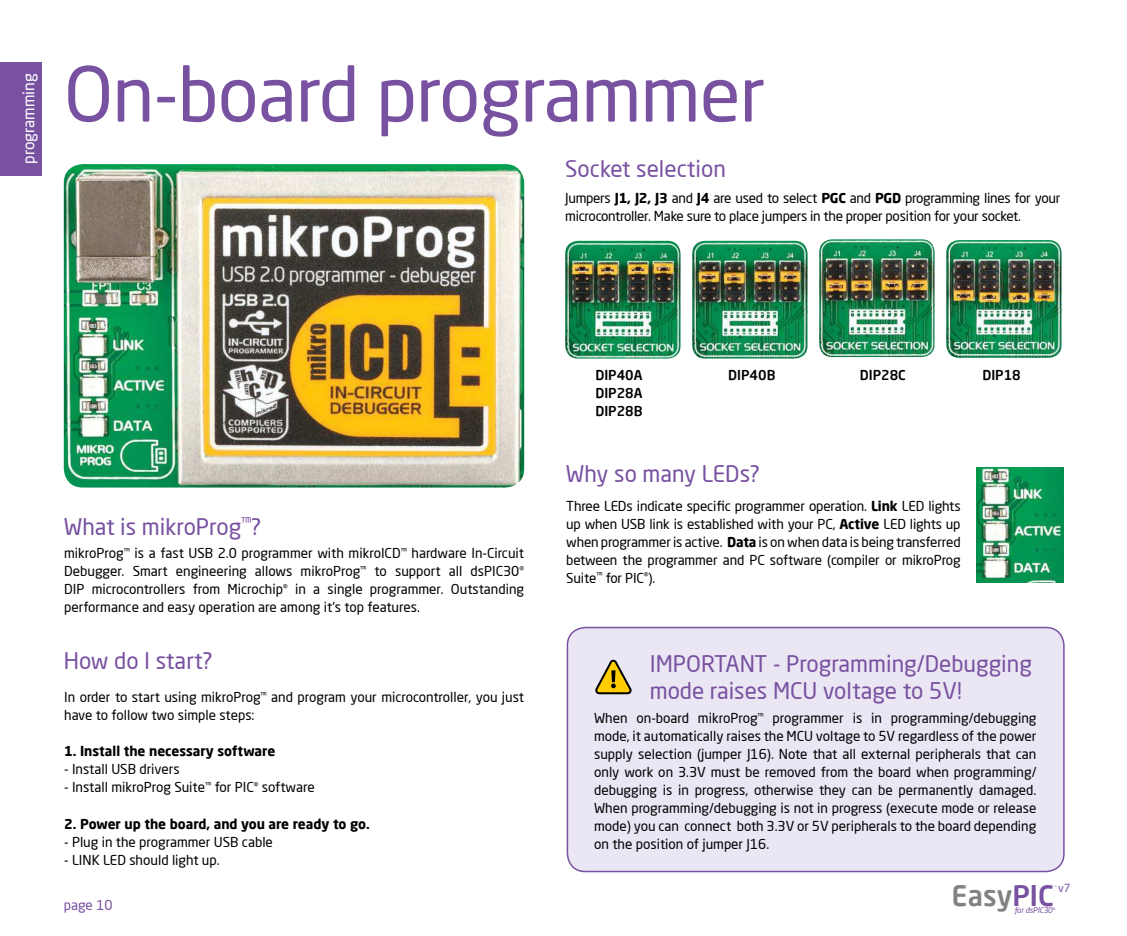
<style>
.page{position:relative;width:1127px;height:936px;background:#fff}
.page>*{position:absolute;margin:0;border:0;box-sizing:border-box;transform-origin:0 0}
.t1{font:75px "Neo Sans Pro";letter-spacing:-.01em;color:#7851a1}
.t2{font:500 27.9px "Neo Sans Pro";color:#808284}
.t3{font:22.5px/27px "Neo Sans Pro";color:#7851a1}
.t4{font:15.75px "Neo Sans Pro";color:#fff}
.t5{font:13.5px/18px "Neo Sans Pro";color:#000;text-align:justify}
.t6{font:13.5px/18px "Neo Sans Pro";letter-spacing:-.02em;color:#000}
.t7{font:700 13.5px "Neo Sans Pro";color:#000}
.t8{font:500 13.5px/18px "Neo Sans Pro";color:#000}
.t9{font:13.5px "Neo Sans Pro";color:#7851a1}
.t10{font:10.95px "Neo Sans Pro";color:#7851a1}
.t11{font:italic 7.8px "Neo Sans Pro";letter-spacing:-.02em;color:#7851a1}
.s1{font-weight:700}
.s2{color:#7851a1}
</style>
<div class="page">
<img style="left:64px;top:164px;width:460px;height:323px">
<div style="left:0;top:62px;width:42px;height:114px;background:#7851a1"></div>
<img style="left:976px;top:467px;width:88px;height:115px">
<img style="left:565px;top:241px;width:115px;height:117px">
<img style="left:819px;top:239px;width:115px;height:118px">
<img style="left:692px;top:241px;width:115px;height:117px">
<img style="left:946px;top:240px;width:115px;height:118px">
<div style="left:567px;top:627px;width:497px;height:244px;background:#ebe6f3;border-radius:18px"></div>
<div style="left:567px;top:626px;width:497px;height:246px;border:2px solid #7851a1;border-radius:18px"></div>
<svg style="left:595px;top:659px;width:36px;height:35px"></svg>
<p class="t4" style="left:22px;top:164px;width:92px;rotate:-90deg">programming</p>
<h1 class="t1" style="left:64px;top:64px;width:703px">On-board programmer</h1>
<h3 class="t3" style="left:565px;top:158px;width:162px">Socket selection</h3>
<p class="t6" style="left:565px;top:190px;width:497px">Jumpers <span class="s1">J1, J2, J3</span> and <span class="s1">J4</span> are used to select <span class="s1">PGC</span> and <span class="s1">PGD</span> programming lines for your microcontroller. Make sure to place jumpers in the proper position for your socket.</p>
<h3 class="t3" style="left:64px;top:514px;width:199px">What is mikroProg<sup>™</sup>?</h3>
<p class="t5" style="left:64px;top:545px;width:461px">mikroProg<sup>™</sup> is a fast USB 2.0 programmer with mikroICD<sup>™</sup> hardware In-Circuit Debugger. Smart engineering allows mikroProg<sup>™</sup> to support all dsPIC30<sup>® </sup>DIP microcontrollers from Microchip<sup>®</sup> in a single programmer. Outstanding performance and easy operation are among it's top features.</p>
<h3 class="t3" style="left:64px;top:649px;width:150px">How do I start?</h3>
<p class="t5" style="left:64px;top:689px;width:461px">In order to start using mikroProg<sup>™</sup> and program your microcontroller, you just have to follow two simple steps:</p>
<p class="t7" style="left:64px;top:746px;width:213px">1. Install the necessary software</p>
<p class="t5" style="left:64px;top:761px;width:117px">- Install USB drivers</p>
<p class="t5" style="left:64px;top:779px;width:252px">- Install mikroProg Suite<sup>™</sup> for PIC<sup>®</sup> software</p>
<p class="t7" style="left:64px;top:818px;width:307px">2. Power up the board, and you are ready to go.</p>
<p class="t5" style="left:64px;top:833px;width:210px">- Plug in the programmer USB cable</p>
<p class="t5" style="left:64px;top:851px;width:157px">- LINK LED should light up.</p>
<p class="t9" style="left:64px;top:899px;width:50px">page 10</p>
<p class="t8" style="left:595px;top:367px;width:49px">DIP40A</p>
<p class="t8" style="left:728px;top:367px;width:49px">DIP40B</p>
<p class="t8" style="left:860px;top:367px;width:47px">DIP28C</p>
<p class="t8" style="left:595px;top:385px;width:49px">DIP28A<br>DIP28B</p>
<h3 class="t3" style="left:566px;top:462px;width:196px">Why so many LEDs?</h3>
<p class="t5" style="left:566px;top:496px;width:396px">Three LEDs indicate specific programmer operation. <span class="s1">Link</span> LED lights up when USB link is established with your PC, <span class="s1">Active</span> LED lights up when programmer is active. <span class="s1">Data</span> is on when data is being transferred between the programmer and PC software (compiler or mikroProg Suite<sup>™</sup> for PIC<sup>®</sup>).</p>
<p class="t8" style="left:982px;top:367px;width:40px">DIP18</p>
<h3 class="t3" style="left:650px;top:652px;width:384px">IMPORTANT - Programming/Debugging mode raises MCU voltage to 5V!</h3>
<p class="t5" style="left:594px;top:710px;width:444px">When on-board mikroProg<sup>™</sup> programmer is in programming/debugging mode, it automatically raises the MCU voltage to 5V regardless of the power supply selection (jumper J16). Note that all external peripherals that can only work on 3.3V must be removed from the board when programming/ debugging is in progress, otherwise they can be permanently damaged.<br>When programming/debugging is not in progress (execute mode or release mode) you can connect both 3.3V or 5V peripherals to the board depending on the position of jumper J16.</p>
<p class="t10" style="left:1058px;top:883px;width:14px">v7</p>
<h2 class="t2" style="left:951px;top:884px;width:104px">Easy<span class="s2">PIC</span></h2>
<p class="t11" style="left:1014px;top:907px;width:42px">for dsPIC30<sup>®</sup></p>
</div>
